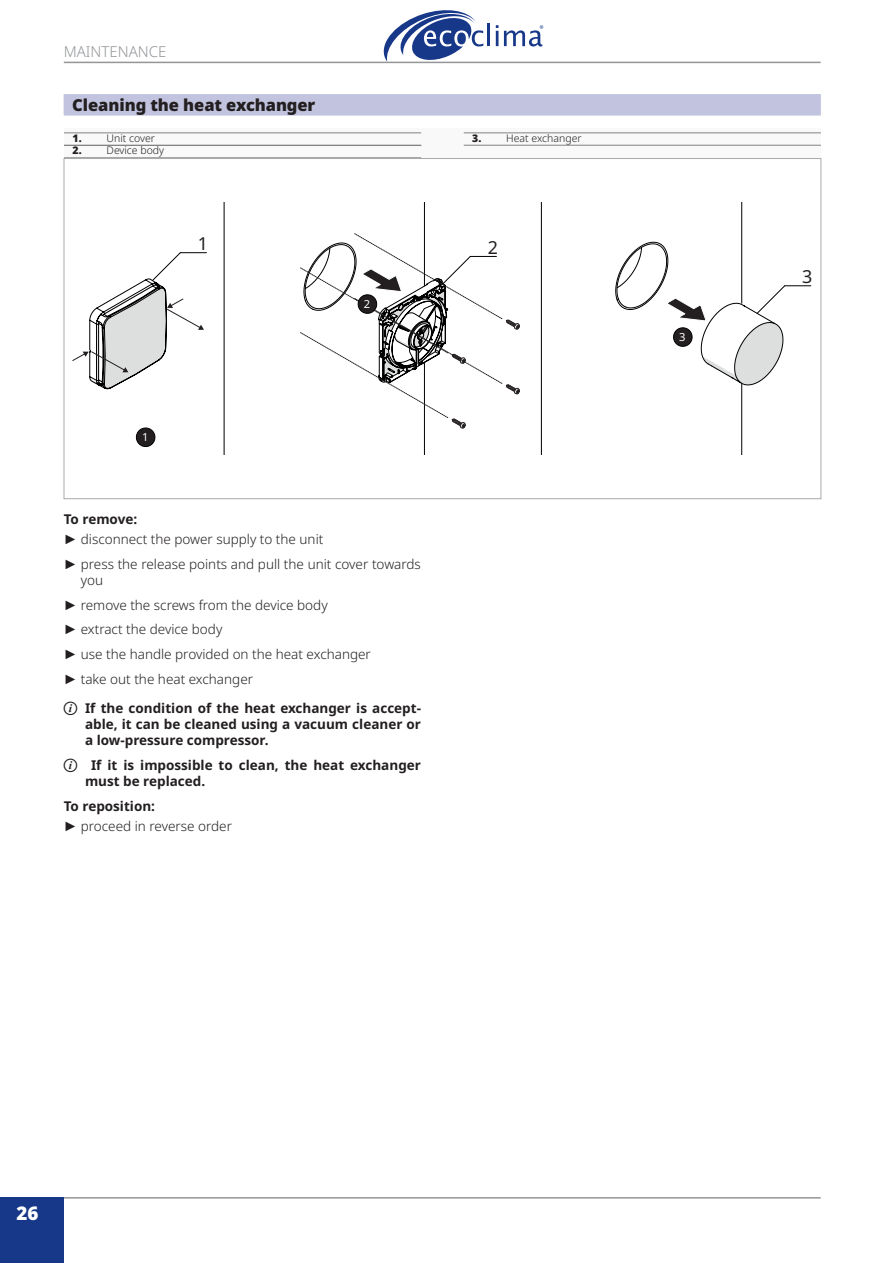
<style>
.page{position:relative;width:893px;height:1263px;background:#fff}
.page>*{position:absolute;margin:0;border:0;box-sizing:border-box;transform-origin:0 0}
.t1{font:900 18.75px "Noto Sans";color:#fff}
.t2{font:17.85px "Noto Sans";color:#231f20}
.t3{font:900 16.5px "Noto Sans";letter-spacing:-.005em;color:#231f20}
.t4{font:300 15px "Noto Sans";color:#939598}
.t5{font:300 13.5px/24.8px "Noto Sans";color:#231f20}
.t6{font:700 13.5px/16.2px "Noto Sans";color:#231f20;text-align:justify}
.t7{font:11.1px "Noto Sans";color:#fff}
.t8{font:300 10.5px "Noto Sans";color:#231f20}
.t9{font:900 10.5px "Noto Sans";color:#231f20}
.s1{font-weight:700}
.s2{font-family:"Arial";font-weight:400}
</style>
<div class="page">
<hr style="left:64px;top:1197px;width:757px;height:1px;background:#939598">
<div style="left:0;top:1197px;width:64px;height:66px;background:#173889"></div>
<hr style="left:64px;top:62px;width:757px;height:1px;background:#939598">
<svg style="left:380px;top:10px;width:103px;height:52px"></svg>
<hr style="left:488px;top:24px;width:2px;height:22px;background:#173889">
<svg style="left:496px;top:25px;width:2px;height:21px"></svg>
<svg style="left:504px;top:25px;width:39px;height:21px"></svg>
<div style="left:64px;top:94px;width:757px;height:21px;background:#c2c3de"></div>
<div style="left:64px;top:128px;width:757px;height:31px;background:#f9f9f9"></div>
<hr style="left:64px;top:133px;width:357px;height:1px;background:#808285">
<hr style="left:64px;top:145px;width:357px;height:1px;background:#808285">
<hr style="left:464px;top:133px;width:357px;height:1px;background:#808285">
<hr style="left:464px;top:145px;width:357px;height:1px;background:#808285">
<hr style="left:424px;top:362px;width:1px;height:93px;background:#000001">
<hr style="left:424px;top:203px;width:1px;height:83px;background:#000001">
<svg style="left:136px;top:428px;width:19px;height:19px"></svg>
<hr style="left:224px;top:203px;width:1px;height:252px;background:#000001">
<hr style="left:741px;top:380px;width:1px;height:75px;background:#000001">
<hr style="left:741px;top:203px;width:1px;height:100px;background:#000001">
<hr style="left:541px;top:203px;width:1px;height:252px;background:#000001">
<svg style="left:615px;top:242px;width:196px;height:143px"></svg>
<svg style="left:72px;top:252px;width:134px;height:137px"></svg>
<svg style="left:300px;top:233px;width:220px;height:195px"></svg>
<p class="t4" style="left:64px;top:41px;width:23px">Maintenance</p>
<p class="t3" style="left:72px;top:93px;width:245px">Cleaning the heat exchanger</p>
<p class="t9" style="left:73px;top:130px;width:9px">1.</p>
<p class="t8" style="left:107px;top:130px;width:50px">Unit cover</p>
<p class="t9" style="left:73px;top:142px;width:9px">2.</p>
<p class="t8" style="left:107px;top:143px;width:59px">Device body</p>
<p class="t9" style="left:472px;top:130px;width:9px">3.</p>
<p class="t8" style="left:506px;top:130px;width:77px">Heat exchanger</p>
<h2 class="t2" style="left:198px;top:231px;width:12px">1</h2>
<h2 class="t2" style="left:488px;top:235px;width:12px">2</h2>
<p class="t7" style="left:142px;top:429px;width:8px">1</p>
<p class="t7" style="left:364px;top:296px;width:8px">2</p>
<p class="t5" style="left:64px;top:509px;width:261px;line-height:20.4px"><span class="s1">To remove:<br></span><span class="s2">►</span> disconnect the power supply to the unit</p>
<p class="t5" style="left:81px;top:556px;width:342px;line-height:16.2px;text-indent:-17px"><span class="s2">►</span> press the release points and pull the unit cover towards you</p>
<p class="t5" style="left:64px;top:593px;width:309px"><span class="s2">►</span> remove the screws from the device body<br><span class="s2">►</span> extract the device body<br><span class="s2">►</span> use the handle provided on the heat exchanger <span class="s2">►</span> take out the heat exchanger</p>
<p class="t6" style="left:85px;top:700px;width:337px">If the condition of the heat exchanger is accept&shy;able, it can be cleaned using a vacuum cleaner or a low-pressure compressor.</p>
<p class="t6" style="left:85px;top:757px;width:337px;text-indent:6px">If it is impossible to clean, the heat exchanger must be replaced.</p>
<p class="t5" style="left:64px;top:796px;width:170px;line-height:20.4px"><span class="s1">To reposition:<br></span><span class="s2">►</span> proceed in reverse order</p>
<p class="t7" style="left:679px;top:329px;width:8px">3</p>
<h2 class="t2" style="left:802px;top:264px;width:12px">3</h2>
<h1 class="t1" style="left:17px;top:1199px;width:23px">26</h1>
</div>
